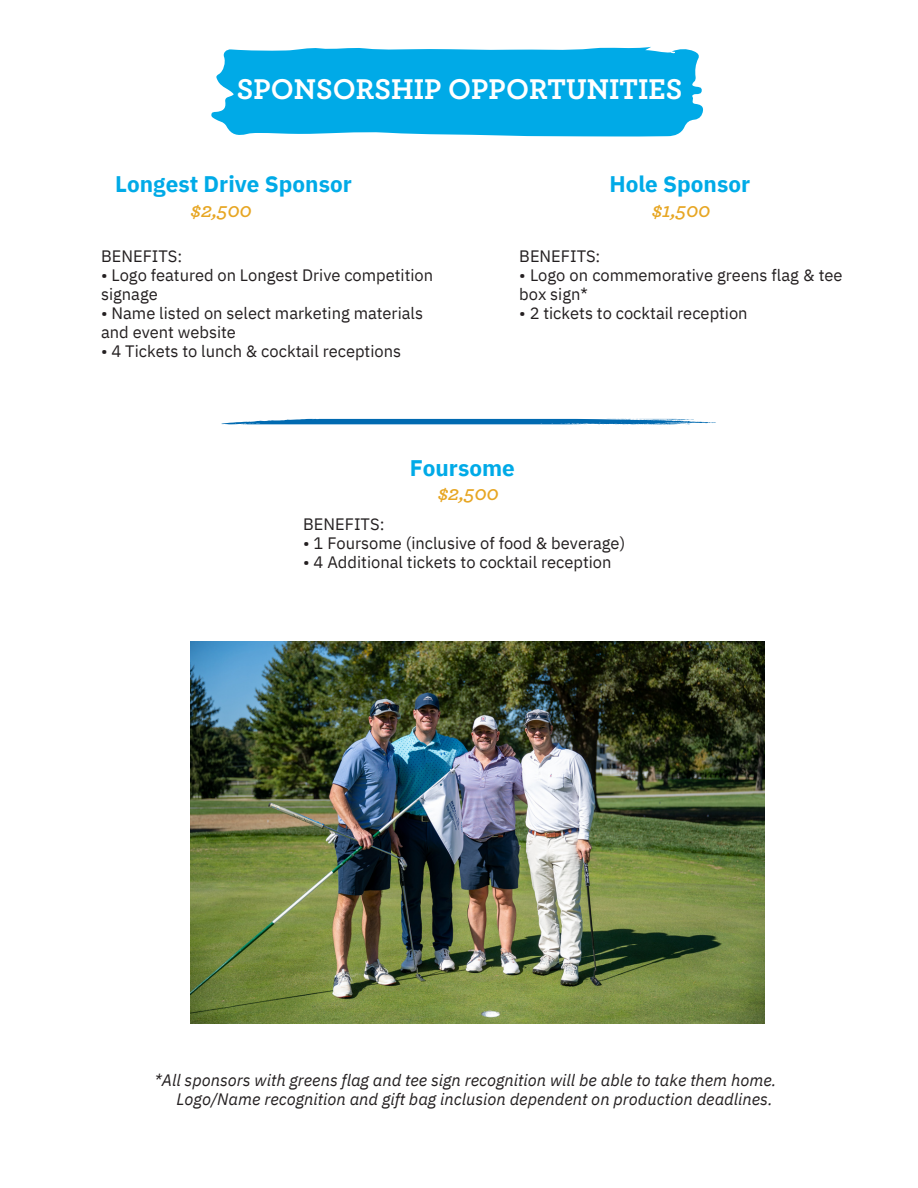
<style>
.page{position:relative;width:918px;height:1188px;background:#fff}
.page>*{position:absolute;margin:0;border:0;box-sizing:border-box;transform-origin:0 0}
.t1{font:700 30px "Archer";color:#fff}
.t2{font:700 22.5px "IBM Plex Sans";color:#00aae7}
.t3{font:italic 600 21px "Archer";color:#e7a623}
.t4{font:16.5px/19.2px "IBM Plex Sans";color:#231f20}
.t5{font:italic 16.5px/19.2px "IBM Plex Sans";color:#231f20;text-align:right}
</style>
<div class="page">
<svg style="left:211px;top:47px;width:492px;height:90px;background:#17b1e9"></svg>
<svg style="left:221px;top:419px;width:495px;height:6px;background:#418fc4"></svg>
<img style="left:191px;top:642px;width:573px;height:381px">
<p class="t1" style="left:237px;top:70px;width:447px">SPONSORSHIP OPPORTUNITIES</p>
<p class="t2" style="left:115px;top:169px;width:238px">Longest Drive Sponsor</p>
<p class="t2" style="left:609px;top:169px;width:142px">Hole Sponsor</p>
<p class="t3" style="left:191px;top:197px;width:63px">$2,500</p>
<p class="t3" style="left:652px;top:197px;width:60px">$1,500</p>
<p class="t4" style="left:101px;top:246px;width:83px">BENEFITS:</p>
<p class="t4" style="left:101px;top:265px;width:334px">• Logo featured on Longest Drive competition</p>
<p class="t4" style="left:101px;top:284px;width:58px">signage</p>
<p class="t4" style="left:101px;top:303px;width:323px">• Name listed on select marketing materials</p>
<p class="t4" style="left:101px;top:322px;width:136px">and event website</p>
<p class="t4" style="left:101px;top:341px;width:301px">• 4 Tickets to lunch &amp; cocktail receptions</p>
<p class="t4" style="left:519px;top:246px;width:83px">BENEFITS:</p>
<p class="t4" style="left:519px;top:265px;width:325px">• Logo on commemorative greens flag &amp; tee box sign*</p>
<p class="t4" style="left:519px;top:303px;width:230px">• 2 tickets to cocktail reception</p>
<p class="t2" style="left:410px;top:452px;width:107px">Foursome</p>
<p class="t3" style="left:438px;top:480px;width:63px">$2,500</p>
<p class="t4" style="left:303px;top:514px;width:83px">BENEFITS:</p>
<p class="t4" style="left:303px;top:534px;width:324px">• 1 Foursome (inclusive of food &amp; beverage)</p>
<p class="t4" style="left:303px;top:553px;width:310px">• 4 Additional tickets to cocktail reception</p>
<p class="t5" style="left:154px;top:1070px;width:623px">*All sponsors with greens flag and tee sign recognition will be able to take them home.<br>Logo/Name recognition and gift bag inclusion dependent on production deadlines.</p>
</div>
